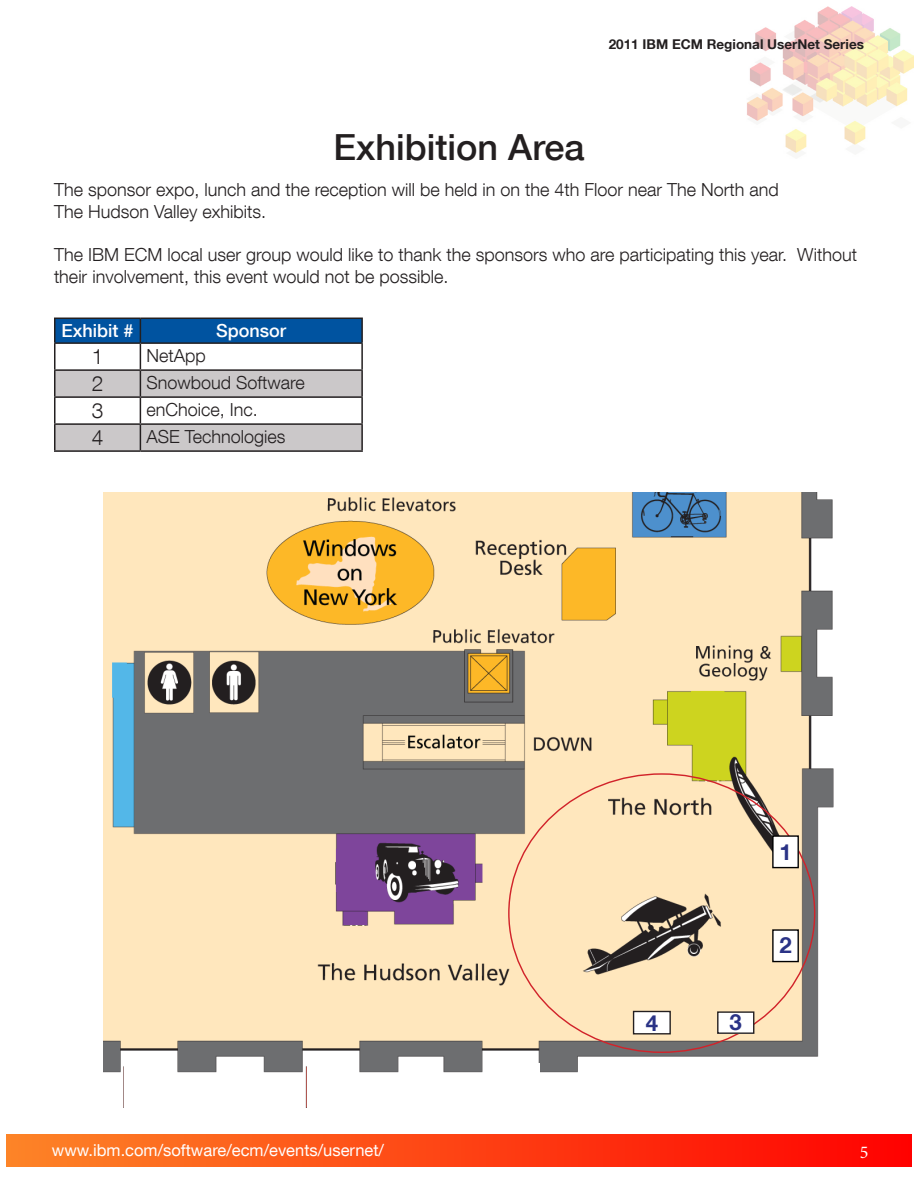
<style>
.page{position:relative;width:918px;height:1188px;background:#fff}
.page>*{position:absolute;margin:0;border:0;box-sizing:border-box;transform-origin:0 0}
.t1{font:500 36px "Helvetica Neue LT Com";color:#231f20}
.t2{font:700 22.2px "Helvetica Neue LT Com";color:#2a3386}
.t3{font:300 21px "Helvetica Neue LT Com";color:#231f20}
.t4{font:300 18px/21.6px "Helvetica Neue LT Com";color:#231f20}
.t5{font:500 18px "Helvetica Neue LT Com";color:#fff}
.t6{font:18px "Minion Pro";color:#fff}
.t7{font:16.5px "Helvetica Neue LT Com";color:#fff}
.t8{font:700 13.5px "Helvetica Neue LT Com";color:#231f20}
</style>
<div class="page">
<img style="left:747px;top:6px;width:167px;height:147px">
<div style="left:6px;top:1134px;width:906px;height:32px;background:linear-gradient(to right,#fd8427,#ff0100)"></div>
<img style="left:104px;top:493px;width:730px;height:615px">
<hr style="left:54px;top:344px;width:2px;height:25px;background:#231f20">
<hr style="left:361px;top:344px;width:2px;height:25px;background:#231f20">
<hr style="left:54px;top:369px;width:86px;height:2px;background:#231f20">
<hr style="left:54px;top:371px;width:2px;height:25px;background:#231f20">
<hr style="left:140px;top:369px;width:223px;height:2px;background:#231f20">
<hr style="left:361px;top:371px;width:2px;height:25px;background:#231f20">
<hr style="left:54px;top:396px;width:86px;height:2px;background:#231f20">
<hr style="left:54px;top:398px;width:2px;height:25px;background:#231f20">
<hr style="left:140px;top:396px;width:223px;height:2px;background:#231f20">
<hr style="left:361px;top:398px;width:2px;height:25px;background:#231f20">
<hr style="left:54px;top:423px;width:86px;height:2px;background:#231f20">
<hr style="left:54px;top:425px;width:2px;height:25px;background:#231f20">
<hr style="left:140px;top:423px;width:223px;height:2px;background:#231f20">
<hr style="left:361px;top:425px;width:2px;height:25px;background:#231f20">
<hr style="left:54px;top:450px;width:86px;height:2px;background:#231f20">
<hr style="left:140px;top:450px;width:223px;height:2px;background:#231f20">
<hr style="left:54px;top:318px;width:86px;height:1px;background:#231f20">
<hr style="left:54px;top:319px;width:2px;height:23px;background:#231f20">
<hr style="left:54px;top:342px;width:86px;height:2px;background:#231f20">
<hr style="left:140px;top:318px;width:223px;height:1px;background:#231f20">
<svg style="left:55px;top:318px;width:307px;height:133px"></svg>
<hr style="left:140px;top:342px;width:223px;height:2px;background:#231f20">
<hr style="left:361px;top:319px;width:2px;height:23px;background:#231f20">
<div style="left:124px;top:1061px;width:51px;height:53px;background:#fff"></div>
<div style="left:307px;top:1061px;width:51px;height:53px;background:#fff"></div>
<div style="left:485px;top:1063px;width:54px;height:54px;background:#fff"></div>
<div style="left:821px;top:718px;width:56px;height:47px;background:#fff"></div>
<div style="left:821px;top:543px;width:54px;height:45px;background:#fff"></div>
<div style="left:773px;top:836px;width:25px;height:32px;background:#fff"></div>
<div style="left:772px;top:835px;width:27px;height:33px;border:1px solid #000"></div>
<div style="left:773px;top:930px;width:25px;height:32px;background:#fff"></div>
<div style="left:772px;top:929px;width:27px;height:33px;border:1px solid #000"></div>
<div style="left:634px;top:1011px;width:36px;height:23px;background:#fff"></div>
<div style="left:633px;top:1011px;width:38px;height:23px;border:1px solid #231f20"></div>
<div style="left:718px;top:1012px;width:36px;height:21px;background:#fff"></div>
<div style="left:717px;top:1011px;width:37px;height:23px;border:1px solid #231f20"></div>
<p class="t8" style="left:609px;top:35px;width:257px">2011 IBM ECM Regional UserNet Series</p>
<p class="t1" style="left:334px;top:125px;width:252px">Exhibition Area</p>
<p class="t4" style="left:54px;top:179px;width:726px">The sponsor expo, lunch and the reception will be held in on the 4th Floor near The North and</p>
<p class="t4" style="left:54px;top:200px;width:214px">The Hudson Valley exhibits.</p>
<p class="t4" style="left:54px;top:243px;width:805px">The IBM ECM local user group would like to thank the sponsors who are participating this year. Without their involvement, this event would not be possible.</p>
<p class="t5" style="left:62px;top:320px;width:74px">Exhibit #</p>
<p class="t5" style="left:216px;top:320px;width:72px">Sponsor</p>
<p class="t3" style="left:92px;top:344px;width:13px">1</p>
<p class="t4" style="left:146px;top:344px;width:61px">NetApp</p>
<p class="t3" style="left:92px;top:371px;width:13px">2</p>
<p class="t4" style="left:146px;top:371px;width:160px">Snowboud Software</p>
<p class="t3" style="left:92px;top:398px;width:13px">3</p>
<p class="t4" style="left:146px;top:398px;width:113px">enChoice, Inc.</p>
<p class="t3" style="left:92px;top:425px;width:13px">4</p>
<p class="t4" style="left:146px;top:425px;width:141px">ASE Technologies</p>
<p class="t7" style="left:52px;top:1139px;width:334px">www.ibm.com/software/ecm/events/usernet/</p>
<p class="t2" style="left:646px;top:1009px;width:14px">4</p>
<p class="t2" style="left:730px;top:1008px;width:14px">3</p>
<p class="t2" style="left:779px;top:838px;width:14px">1</p>
<p class="t2" style="left:779px;top:932px;width:14px">2</p>
<p class="t6" style="left:860px;top:1140px;width:10px">5</p>
</div>
